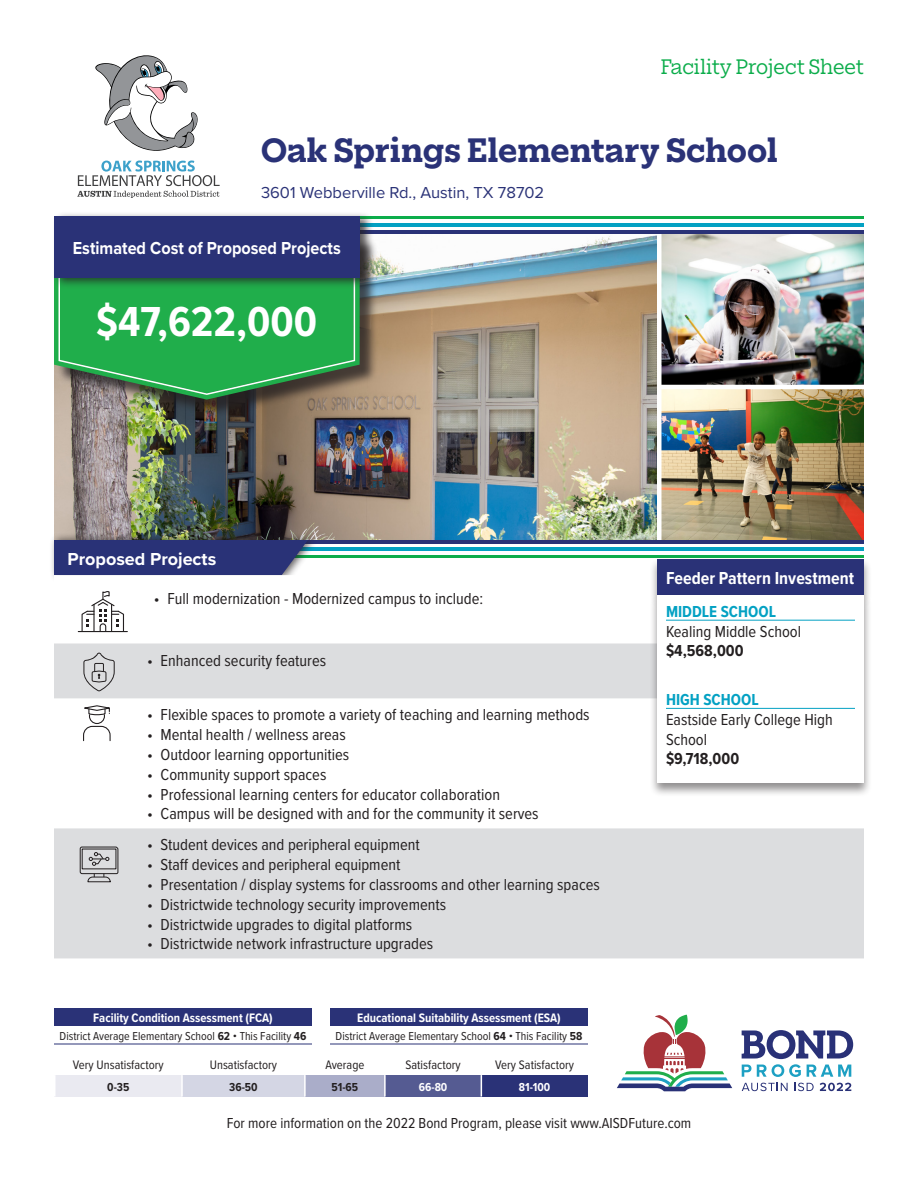
<style>
.page{position:relative;width:918px;height:1188px;background:#fff}
.page>*{position:absolute;margin:0;border:0;box-sizing:border-box;transform-origin:0 0}
.Budget_number{font:700 43.5px "Proxima Nova Cond";color:#fff}
.Facility_Title_-_H1{font:700 31.5px "Elizeth";letter-spacing:-.005em;color:#2a3277}
.Facility{font:19.5px "Elizeth";color:#0cad4b}
.Heading_2{font:700 18px "Proxima Nova";color:#fff;scale:.9 1}
.Feeder_H2{font:700 18px "Proxima Nova Cond";color:#fff}
.Heading_2-2{font:700 18px "Proxima Nova";color:#fff}
.Text_Condensed_11_pt{font:16.5px/19.8px "Proxima Nova Cond";color:#231f20}
.Address{font:16.5px "Proxima Nova";color:#2a3277}
.Feeder_Heading_Spaci{font:700 16.5px "Proxima Nova Cond";color:#03a1c3}
.Text_Condensed_11_pt-2{font:700 16.5px "Proxima Nova Cond";color:#231f20}
.Text_Condensed_11_pt-3{font:15px "Proxima Nova Cond";color:#231f20}
.Text_Condensed_Cente{font:700 12.75px "Proxima Nova Cond";color:#fff}
.Text_Condensed_Cente-2{font:12.75px "Proxima Nova Cond";color:#231f20}
.Text_Condensed_Cente-3{font:12px "Proxima Nova Cond";color:#231f20}
.ESA_FCA_8pts{font:12px "Proxima Nova Cond";color:#231f20}
.Text_Condensed_Cente-4{font:700 12px "Proxima Nova Cond";color:#231f20}
.Text_Condensed_Cente-5{font:700 12px "Proxima Nova Cond";color:#fff}
.s1{font-weight:700}
</style>
<div class="page">
<img style="left:54px;top:234px;width:810px;height:306px">
<div style="left:657px;top:234px;width:5px;height:306px;background:#fff"></div>
<hr style="left:657px;top:385px;width:207px;height:4px;background:#fff">
<svg style="left:77px;top:161px;width:143px;height:37px"></svg>
<svg style="left:95px;top:55px;width:103px;height:96px"></svg>
<svg style="left:742px;top:1083px;width:46px;height:8px"></svg>
<svg style="left:795px;top:1083px;width:19px;height:8px"></svg>
<svg style="left:820px;top:1083px;width:31px;height:8px"></svg>
<svg style="left:742px;top:1030px;width:111px;height:47px"></svg>
<svg style="left:617px;top:1015px;width:115px;height:76px"></svg>
<svg style="left:318px;top:555px;width:546px;height:3px"></svg>
<hr style="left:261px;top:547px;width:603px;height:4px;background:#03a1c3">
<hr style="left:261px;top:540px;width:603px;height:4px;background:#2a3277">
<svg style="left:374px;top:216px;width:490px;height:3px"></svg>
<hr style="left:54px;top:223px;width:810px;height:4px;background:#03a1c3">
<hr style="left:54px;top:230px;width:810px;height:4px;background:#2a3277">
<hr style="left:54px;top:1044px;width:258px;height:1px;background:#2a3277">
<hr style="left:330px;top:1044px;width:258px;height:1px;background:#2a3277">
<div style="left:56px;top:237px;width:322px;height:181px;background:#231f20;opacity:.75"></div>
<svg style="left:54px;top:289px;width:306px;height:111px"></svg>
<svg style="left:59px;top:289px;width:296px;height:106px;fill:#20ae4b"></svg>
<div style="left:49px;top:532px;width:269px;height:52px;background:#231f20;opacity:.75"></div>
<div style="left:54px;top:540px;width:254px;height:35px;background:#293277"></div>
<div style="left:52px;top:211px;width:322px;height:78px;background:#231f20;opacity:.75"></div>
<div style="left:54px;top:216px;width:306px;height:62px;background:#2a3277"></div>
<svg style="left:54px;top:575px;width:595px;height:69px"></svg>
<svg style="left:54px;top:644px;width:810px;height:314px;fill:#dcdddf"></svg>
<svg style="left:61px;top:582px;width:588px;height:55px"></svg>
<svg style="left:81px;top:591px;width:44px;height:40px"></svg>
<hr style="left:78px;top:631px;width:49px;height:1px;background:#231f20">
<svg style="left:83px;top:653px;width:32px;height:38px"></svg>
<svg style="left:79px;top:705px;width:36px;height:37px"></svg>
<svg style="left:79px;top:846px;width:40px;height:37px"></svg>
<div style="left:649px;top:557px;width:223px;height:53px;background:#231f20;opacity:.5"></div>
<div style="left:657px;top:559px;width:207px;height:36px;background:#2a3277"></div>
<div style="left:649px;top:593px;width:223px;height:204px;background:#231f20;opacity:.5"></div>
<div style="left:657px;top:595px;width:207px;height:187px;background:#fff"></div>
<hr style="left:666px;top:620px;width:189px;height:1px;background:#03a1c3">
<hr style="left:666px;top:708px;width:189px;height:1px;background:#03a1c3">
<div style="left:54px;top:1008px;width:258px;height:18px;background:#2a3277"></div>
<div style="left:330px;top:1008px;width:258px;height:18px;background:#2a3277"></div>
<div style="left:55px;top:1075px;width:127px;height:22px;background:#eaeaf1"></div>
<div style="left:182px;top:1075px;width:123px;height:22px;background:#d4d6e4"></div>
<div style="left:305px;top:1075px;width:80px;height:22px;background:#aaadc9"></div>
<div style="left:385px;top:1075px;width:96px;height:22px;background:#555b92"></div>
<div style="left:481px;top:1075px;width:107px;height:22px;background:#2a3277"></div>
<hr style="left:384px;top:1075px;width:2px;height:22px;background:#fff">
<svg style="left:481px;top:1075px;width:1px;height:22px"></svg>
<hr style="left:304px;top:1075px;width:2px;height:22px;background:#fff">
<hr style="left:54px;top:1075px;width:2px;height:22px;background:#fff">
<hr style="left:181px;top:1075px;width:2px;height:22px;background:#fff">
<p class="Facility" style="left:661px;top:53px;width:205px">Facility Project Sheet</p>
<h1 class="Facility_Title_-_H1" style="left:261px;top:127px;width:519px">Oak Springs Elementary School</h1>
<p class="Address" style="left:261px;top:180px;width:285px">3601 Webberville Rd., Austin, TX 78702</p>
<h2 class="Heading_2" style="left:73px;top:234px;width:299px">Estimated Cost of Proposed Projects</h2>
<p class="Budget_number" style="left:96px;top:289px;width:223px">$47,622,000</p>
<h2 class="Heading_2-2" style="left:68px;top:545px;width:150px">Proposed Projects</h2>
<p class="Text_Condensed_11_pt" style="left:154px;top:588px;width:331px">• Full modernization - Modernized campus to include:</p>
<p class="Text_Condensed_11_pt" style="left:147px;top:649px;width:180px">• Enhanced security features</p>
<p class="Text_Condensed_11_pt" style="left:147px;top:704px;width:444px">• Flexible spaces to promote a variety of teaching and learning methods</p>
<p class="Text_Condensed_11_pt" style="left:147px;top:724px;width:200px">• Mental health / wellness areas</p>
<p class="Text_Condensed_11_pt" style="left:147px;top:744px;width:204px">• Outdoor learning opportunities</p>
<p class="Text_Condensed_11_pt" style="left:147px;top:764px;width:181px">• Community support spaces</p>
<p class="Text_Condensed_11_pt" style="left:147px;top:784px;width:354px">• Professional learning centers for educator collaboration</p>
<p class="Text_Condensed_11_pt" style="left:147px;top:803px;width:393px">• Campus will be designed with and for the community it serves</p>
<p class="Text_Condensed_11_pt" style="left:147px;top:834px;width:274px">• Student devices and peripheral equipment</p>
<p class="Text_Condensed_11_pt" style="left:147px;top:854px;width:255px">• Staff devices and peripheral equipment</p>
<p class="Text_Condensed_11_pt" style="left:147px;top:874px;width:454px">• Presentation / display systems for classrooms and other learning spaces</p>
<p class="Text_Condensed_11_pt" style="left:147px;top:894px;width:301px">• Districtwide technology security improvements</p>
<p class="Text_Condensed_11_pt" style="left:147px;top:914px;width:267px">• Districtwide upgrades to digital platforms</p>
<p class="Text_Condensed_11_pt" style="left:147px;top:933px;width:288px">• Districtwide network infrastructure upgrades</p>
<p class="Text_Condensed_Cente" style="left:93px;top:1008px;width:181px">Facility Condition Assessment (FCA)</p>
<p class="Text_Condensed_Cente-3" style="left:60px;top:1027px;width:248px">District Average Elementary School <span class="s1">62</span> • This Facility <span class="s1">46</span></p>
<p class="Text_Condensed_Cente" style="left:357px;top:1008px;width:205px">Educational Suitability Assessment (ESA)</p>
<p class="ESA_FCA_8pts" style="left:336px;top:1027px;width:248px">District Average Elementary School <span class="s1">64</span> • This Facility <span class="s1">58</span></p>
<h2 class="Feeder_H2" style="left:666px;top:565px;width:190px">Feeder Pattern Investment</h2>
<h2 class="Feeder_Heading_Spaci" style="left:666px;top:599px;width:112px">MIDDLE SCHOOL</h2>
<p class="Text_Condensed_11_pt" style="left:666px;top:621px;width:137px">Kealing Middle School</p>
<p class="Text_Condensed_11_pt-2" style="left:666px;top:639px;width:79px">$4,568,000</p>
<h2 class="Feeder_Heading_Spaci" style="left:666px;top:687px;width:94px">HIGH SCHOOL</h2>
<p class="Text_Condensed_11_pt" style="left:666px;top:709px;width:168px">Eastside Early College High<br>School</p>
<p class="Text_Condensed_11_pt-2" style="left:666px;top:747px;width:75px">$9,718,000</p>
<p class="Text_Condensed_Cente-2" style="left:73px;top:1055px;width:92px">Very Unsatisfactory</p>
<p class="Text_Condensed_Cente-2" style="left:210px;top:1055px;width:69px">Unsatisfactory</p>
<p class="Text_Condensed_Cente-2" style="left:325px;top:1055px;width:41px">Average</p>
<p class="Text_Condensed_Cente-2" style="left:406px;top:1055px;width:57px">Satisfactory</p>
<p class="Text_Condensed_Cente-2" style="left:495px;top:1055px;width:80px">Very Satisfactory</p>
<p class="Text_Condensed_Cente-4" style="left:107px;top:1078px;width:24px">0-35</p>
<p class="Text_Condensed_Cente-4" style="left:229px;top:1078px;width:30px">36-50</p>
<p class="Text_Condensed_Cente-4" style="left:332px;top:1078px;width:28px">51-65</p>
<p class="Text_Condensed_Cente-5" style="left:419px;top:1078px;width:30px">66-80</p>
<p class="Text_Condensed_Cente-5" style="left:519px;top:1078px;width:33px">81-100</p>
<p class="Text_Condensed_11_pt-3" style="left:227px;top:1112px;width:466px">For more information on the 2022 Bond Program, please visit www.AISDFuture.com</p>
</div>
